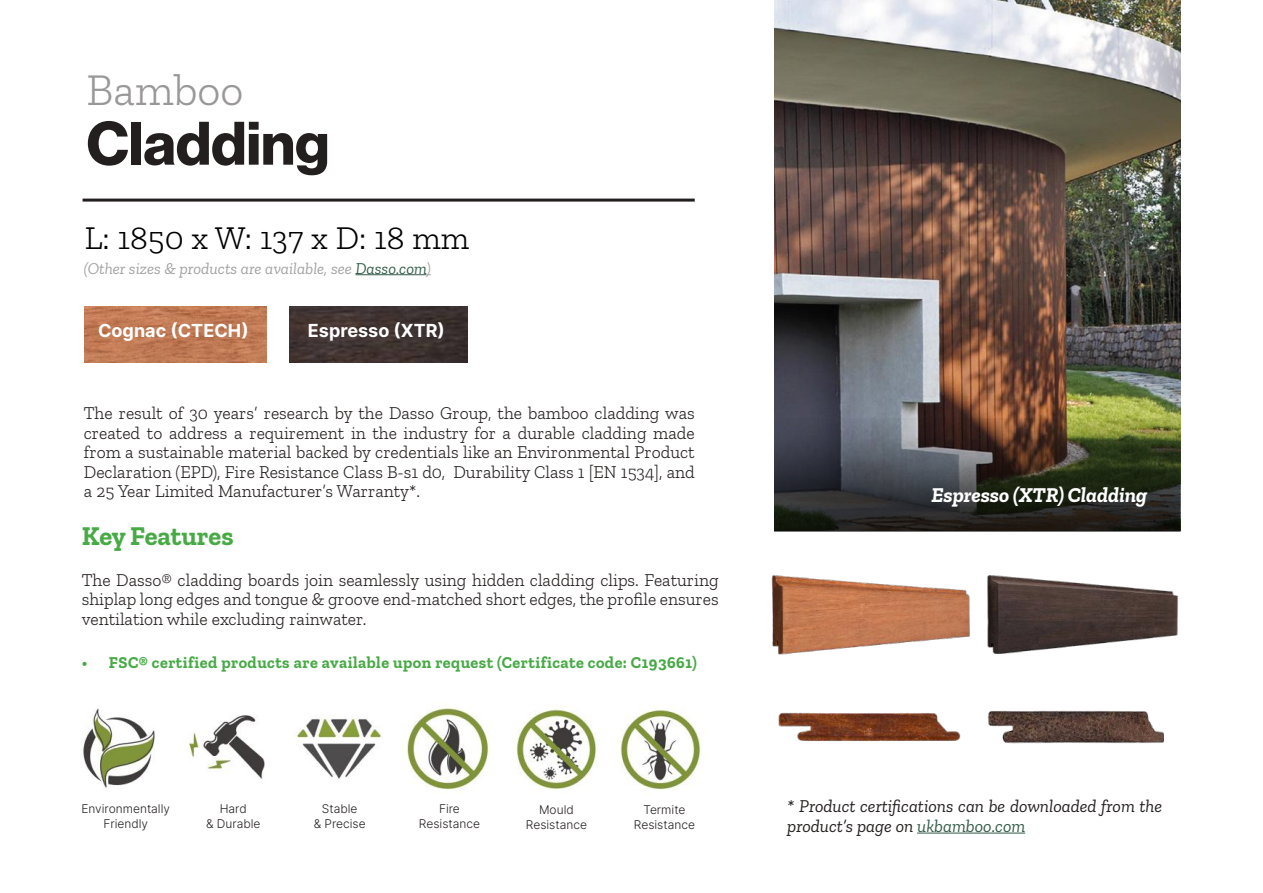
<style>
.page{position:relative;width:1263px;height:893px;background:#fff}
.page>*{position:absolute;margin:0;border:0;box-sizing:border-box;transform-origin:0 0}
.t1{font:60px "N Haas Grotesk DS Pro 75 Bd";color:#241f1f}
.t2{font:300 45px "Zilla Slab";color:#999797}
.t3{font:300 33px "Zilla Slab";color:#000}
.t4{font:700 27px "Zilla Slab";color:#47aa45}
.t5{font:italic 700 21px "Zilla Slab";color:#fff}
.t6{font:300 18px/19.5px "Zilla Slab";color:#241f1f;text-align:justify}
.t7{font:italic 18px/19.5px "Zilla Slab";color:#241f1f}
.t8{font:700 18px "Inter";color:#fff}
.t9{font:700 16.5px "Zilla Slab";letter-spacing:.03em;color:#47aa45}
.t10{font:italic 16.5px "Zilla Slab";color:#a3a2a2}
.t11{font:300 12px/14.4px "Inter";color:#241f1f;text-align:center}
.s1{color:#325c4a}
.s2{color:#335c4a}
</style>
<div class="page">
<hr style="left:83px;top:199px;width:612px;height:3px;background:#241f1f">
<img style="left:183px;top:715px;width:82px;height:65px">
<img style="left:83px;top:708px;width:72px;height:80px">
<img style="left:295px;top:715px;width:88px;height:64px">
<img style="left:407px;top:703px;width:85px;height:87px">
<img style="left:513px;top:706px;width:84px;height:84px">
<img style="left:620px;top:707px;width:81px;height:87px">
<hr style="left:917px;top:833px;width:108px;height:1px;background:#335c4a">
<img style="left:290px;top:306px;width:178px;height:56px">
<img style="left:85px;top:306px;width:181px;height:56px">
<img style="left:774px;top:0;width:407px;height:419px">
<img style="left:771px;top:575px;width:199px;height:77px">
<img style="left:987px;top:575px;width:191px;height:79px">
<img style="left:778px;top:652px;width:183px;height:89px">
<img style="left:987px;top:710px;width:176px;height:34px">
<img style="left:774px;top:419px;width:407px;height:112px">
<hr style="left:356px;top:274px;width:70px;height:1px;background:#325c4a">
<h2 class="t2" style="left:87px;top:65px;width:158px">Bamboo</h2>
<h1 class="t1" style="left:87px;top:109px;width:244px">Cladding</h1>
<h3 class="t3" style="left:85px;top:220px;width:386px">L: 1850 x W: 137 x D: 18 mm</h3>
<p class="t10" style="left:84px;top:259px;width:348px">(Other sizes &amp; products are available, see <span class="s1">Dasso.com</span>)</p>
<p class="t8" style="left:98px;top:318px;width:152px">Cognac (CTECH)</p>
<p class="t8" style="left:308px;top:318px;width:139px">Espresso (XTR)</p>
<p class="t6" style="left:84px;top:404px;width:612px">The result of 30 years’ research by the Dasso Group, the bamboo cladding was created to address a requirement in the industry for a durable cladding made from a sustainable material backed by credentials like an Environmental Product Declaration (EPD), Fire Resistance Class B-s1 d0, Durability Class 1 [EN 1534], and a 25 Year Limited Manufacturer’s Warranty*.</p>
<h3 class="t4" style="left:82px;top:520px;width:153px">Key Features</h3>
<p class="t6" style="left:82px;top:570px;width:638px">The Dasso® cladding boards join seamlessly using hidden cladding clips. Featuring shiplap long edges and tongue &amp; groove end-matched short edges, the profile ensures ventilation while excluding rainwater.</p>
<p class="t9" style="left:82px;top:653px;width:616px">• FSC® certified products are available upon request (Certificate code: C193661)</p>
<p class="t11" style="left:81px;top:801px;width:90px">Environmentally<br>Friendly</p>
<p class="t11" style="left:206px;top:801px;width:56px">Hard<br>&amp; Durable</p>
<p class="t11" style="left:314px;top:801px;width:53px">Stable<br>&amp; Precise</p>
<p class="t11" style="left:419px;top:801px;width:63px">Fire<br>Resistance</p>
<p class="t11" style="left:526px;top:802px;width:63px">Mould<br>Resistance</p>
<p class="t11" style="left:634px;top:802px;width:63px">Termite<br>Resistance</p>
<p class="t5" style="left:931px;top:483px;width:217px">Espresso (XTR) Cladding</p>
<p class="t7" style="left:787px;top:796px;width:376px">* Product certifications can be downloaded from the product’s page on <span class="s2">ukbamboo.com</span></p>
</div>
